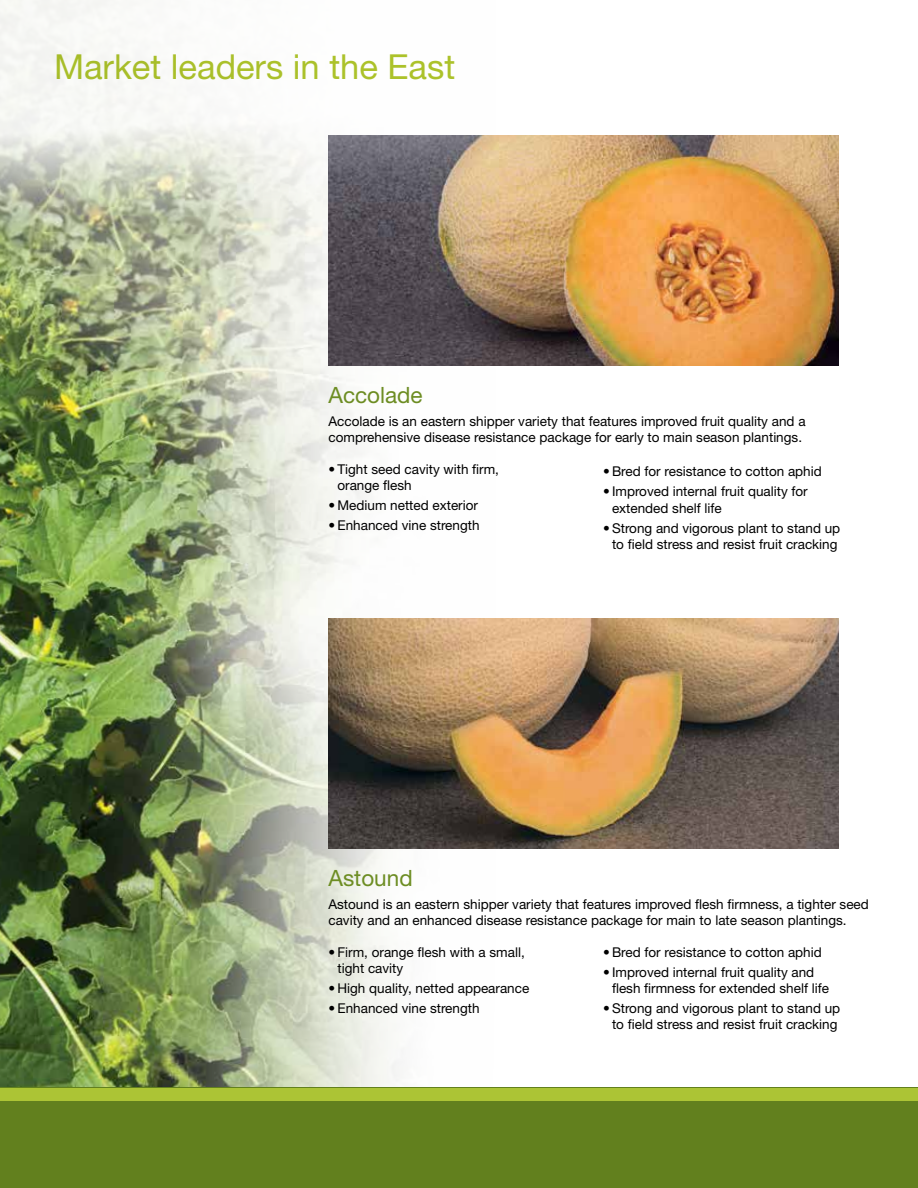
<style>
.page{position:relative;width:918px;height:1188px;background:#fff}
.page>*{position:absolute;margin:0;border:0;box-sizing:border-box;transform-origin:0 0}
.t1{font:34.5px "Helvetica Neue LT Std";color:#adc32b}
.t2{font:22.5px "Helvetica Neue LT Std";color:#6d8d23}
.t3{font:13.5px/16.2px "Helvetica Neue LT Std";color:#000}
</style>
<div class="page">
<img style="left:0;top:301px;width:496px;height:787px">
<svg style="left:0;top:0;width:839px;height:301px"></svg>
<img style="left:328px;top:135px;width:510px;height:231px">
<img style="left:328px;top:618px;width:510px;height:231px">
<div style="left:0;top:1088px;width:918px;height:100px;background:#62801e"></div>
<div style="left:0;top:1088px;width:918px;height:12px;background:#acc435"></div>
<h1 class="t1" style="left:54px;top:46px;width:403px">Market leaders in the East</h1>
<h2 class="t2" style="left:328px;top:381px;width:96px">Accolade</h2>
<p class="t3" style="left:328px;top:413px;width:479px">Accolade is an eastern shipper variety that features improved fruit quality and a comprehensive disease resistance package for early to main season plantings.</p>
<p class="t3" style="left:338px;top:461px;width:163px;text-indent:-9px">• Tight seed cavity with firm, orange flesh</p>
<p class="t3" style="left:328px;top:497px;width:151px">• Medium netted exterior</p>
<p class="t3" style="left:328px;top:517px;width:153px">• Enhanced vine strength</p>
<p class="t3" style="left:603px;top:463px;width:220px">• Bred for resistance to cotton aphid</p>
<p class="t3" style="left:612px;top:483px;width:197px;text-indent:-9px">• Improved internal fruit quality for extended shelf life</p>
<p class="t3" style="left:603px;top:519px;width:239px;text-align:center">• Strong and vigorous plant to stand up to field stress and resist fruit cracking</p>
<h2 class="t2" style="left:328px;top:864px;width:86px">Astound</h2>
<p class="t3" style="left:328px;top:896px;width:542px">Astound is an eastern shipper variety that features improved flesh firmness, a tighter seed cavity and an enhanced disease resistance package for main to late season plantings.</p>
<p class="t3" style="left:338px;top:944px;width:189px;text-indent:-9px">• Firm, orange flesh with a small, tight cavity</p>
<p class="t3" style="left:328px;top:980px;width:202px">• High quality, netted appearance</p>
<p class="t3" style="left:328px;top:1000px;width:153px">• Enhanced vine strength</p>
<p class="t3" style="left:603px;top:944px;width:220px">• Bred for resistance to cotton aphid</p>
<p class="t3" style="left:612px;top:964px;width:219px;text-indent:-9px">• Improved internal fruit quality and flesh firmness for extended shelf life</p>
<p class="t3" style="left:603px;top:1000px;width:239px;text-align:center">• Strong and vigorous plant to stand up to field stress and resist fruit cracking</p>
</div>
